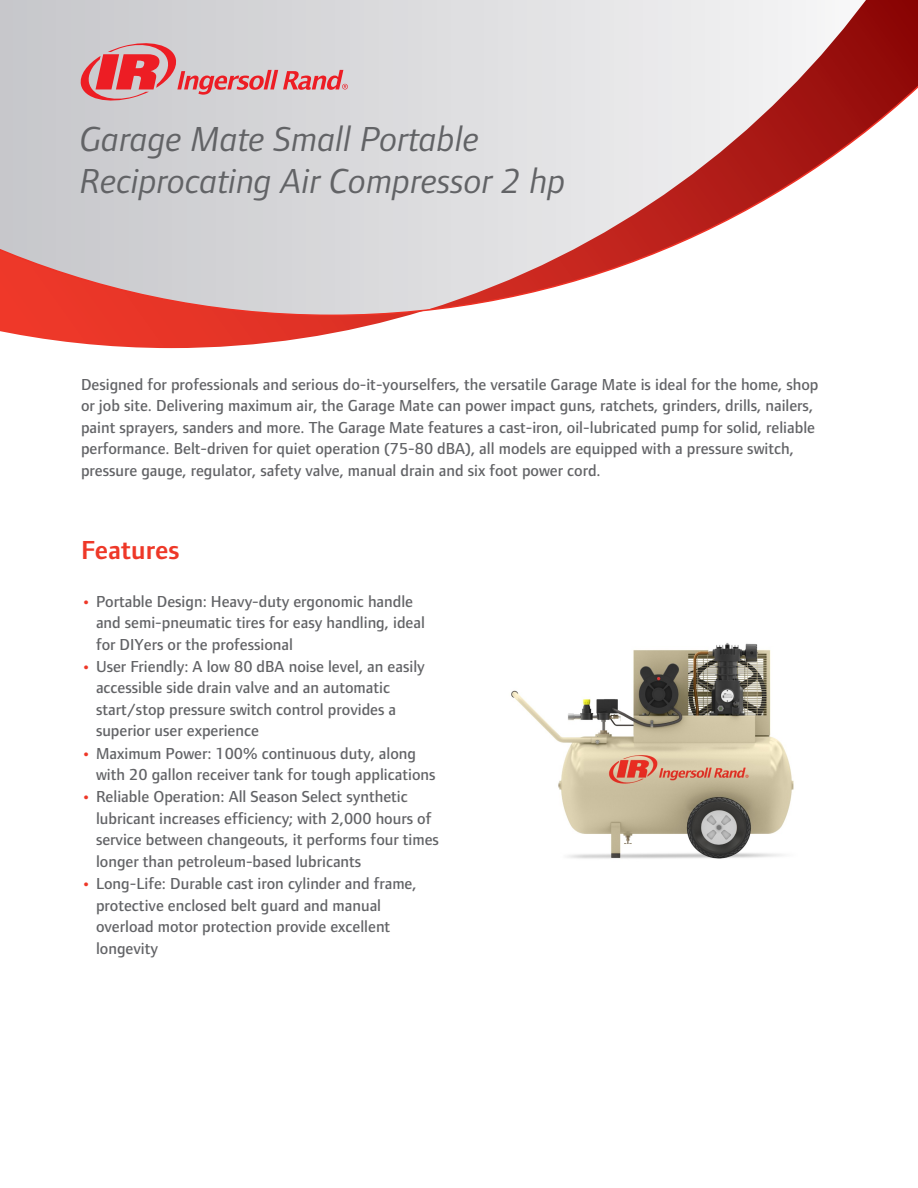
<style>
.page{position:relative;width:918px;height:1188px;background:#fff}
.page>*{position:absolute;margin:0;border:0;box-sizing:border-box;transform-origin:0 0}
.t1{font:italic 36px/41.5px "Foundry Form Sans";color:#626366}
.t2{font:600 27px "Foundry Form Sans";color:#ee3828}
.t3{font:500 16.5px/21.5px "Foundry Form Sans";color:#626366}
.s1{font-weight:700;color:#ee3828}
</style>
<div class="page">
<svg style="left:0;top:0;width:918px;height:348px"></svg>
<svg style="left:0;top:71px;width:918px;height:245px"></svg>
<svg style="left:81px;top:43px;width:267px;height:58px;background:#d8a4a8"></svg>
<img style="left:511px;top:643px;width:283px;height:216px">
<h1 class="t1" style="left:80px;top:119px;width:487px">Garage Mate Small Portable<br>Reciprocating Air Compressor 2 hp</h1>
<p class="t3" style="left:81px;top:374px;width:739px">Designed for professionals and serious do-it-yourselfers, the versatile Garage Mate is ideal for the home, shop or job site. Delivering maximum air, the Garage Mate can power impact guns, ratchets, grinders, drills, nailers, paint sprayers, sanders and more. The Garage Mate features a cast-iron, oil-lubricated pump for solid, reliable performance. Belt-driven for quiet operation (75-80 dBA), all models are equipped with a pressure switch, pressure gauge, regulator, safety valve, manual drain and six foot power cord.</p>
<h2 class="t2" style="left:81px;top:534px;width:100px">Features</h2>
<p class="t3" style="left:96px;top:591px;width:330px;text-indent:-15px"><span class="s1">•</span> Portable Design: Heavy-duty ergonomic handle and semi-pneumatic tires for easy handling, ideal for DIYers or the professional</p>
<p class="t3" style="left:96px;top:656px;width:330px;text-indent:-15px"><span class="s1">•</span> User Friendly: A low 80 dBA noise level, an easily accessible side drain valve and an automatic start/stop pressure switch control provides a superior user experience</p>
<p class="t3" style="left:96px;top:743px;width:341px;text-indent:-15px"><span class="s1">•</span> Maximum Power: 100% continuous duty, along with 20 gallon receiver tank for tough applications</p>
<p class="t3" style="left:96px;top:787px;width:345px;text-indent:-15px"><span class="s1">•</span> Reliable Operation: All Season Select synthetic lubricant increases efficiency; with 2,000 hours of service between changeouts, it performs four times longer than petroleum-based lubricants</p>
<p class="t3" style="left:96px;top:873px;width:322px;text-indent:-15px"><span class="s1">•</span> Long-Life: Durable cast iron cylinder and frame, protective enclosed belt guard and manual overload motor protection provide excellent longevity</p>
</div>
